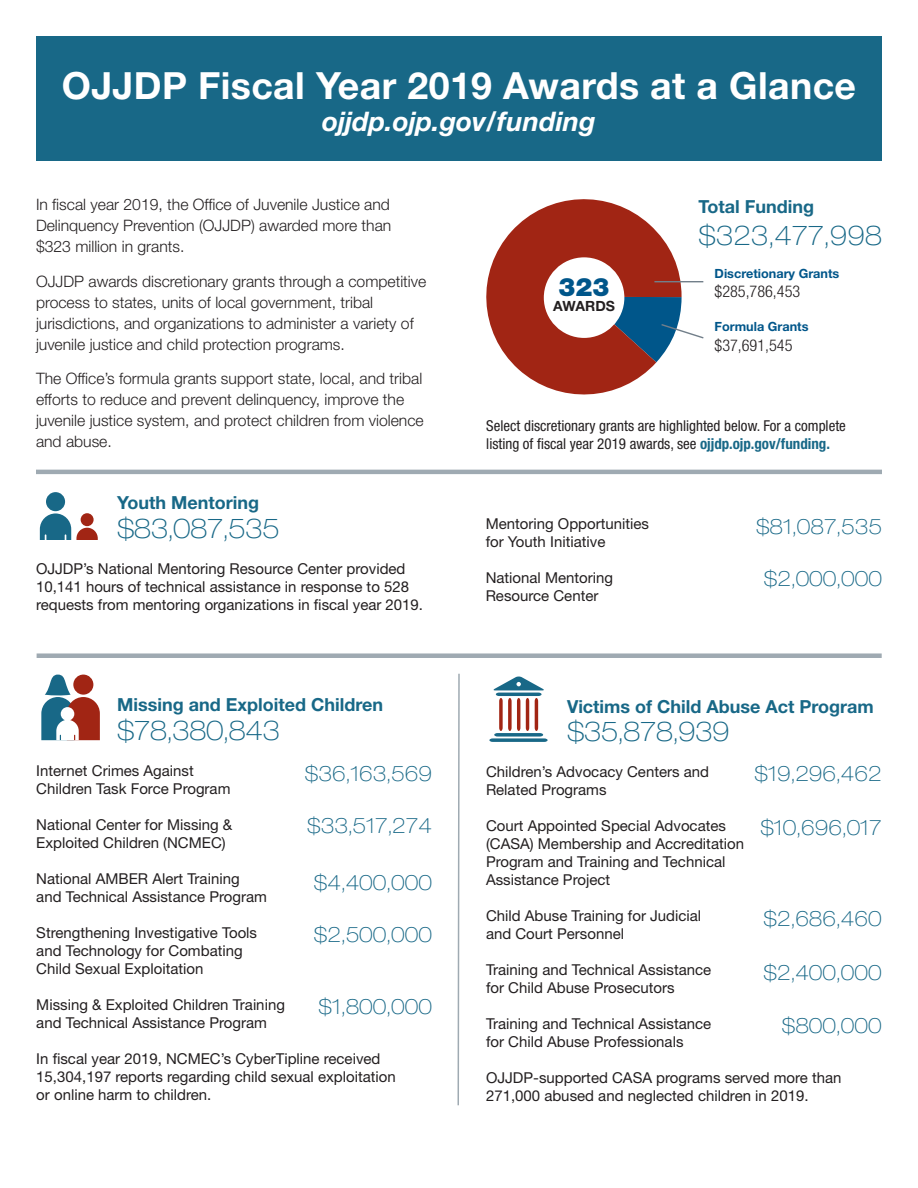
<style>
.page{position:relative;width:918px;height:1188px;background:#fff}
.page>*{position:absolute;margin:0;border:0;box-sizing:border-box;transform-origin:0 0}
.t1{font:700 37.5px "Helvetica Neue LT Std";letter-spacing:.01em;color:#fff}
.Number_2{font:100 expanded 27px "Helvetica Neue LT Std";letter-spacing:-.02em;color:#186887}
.t2{font:italic 700 27px "Helvetica Neue LT Std";color:#fff}
.L1_Head{font:100 expanded 27px "Helvetica Neue LT Std";color:#186887}
.t3{font:900 25.35px "Helvetica Neue LT Std";color:#00568a}
.Money_Amount{font:100 expanded 21px "Helvetica Neue LT Std";color:#186887}
.L1_Head-2{font:700 18px "Helvetica Neue LT Std";color:#186887}
.t4{font:300 condensed 16.2px "Helvetica Neue LT Std";color:#231f20}
.intro_text{font:300 15.75px/21px "Helvetica Neue LT Std";color:#231f20}
.body_text{font:15px/18px "Helvetica Neue LT Std";color:#231f20}
.body_text-2{font:condensed 15px/18px "Helvetica Neue LT Std";color:#231f20}
.t5{font:700 14.1px "Helvetica Neue LT Std";color:#231f20}
.t6{font:700 12.75px "Helvetica Neue LT Std";color:#00568a}
.s1{font-weight:700;color:#186887}
</style>
<div class="page">
<svg style="left:486px;top:199px;width:218px;height:195px"></svg>
<hr style="left:36px;top:470px;width:846px;height:4px;background:#9faab2">
<svg style="left:457px;top:673px;width:3px;height:433px"></svg>
<svg style="left:41px;top:675px;width:59px;height:65px"></svg>
<div style="left:37px;top:653px;width:845px;height:5px;background:#9faab2"></div>
<svg style="left:40px;top:492px;width:58px;height:48px"></svg>
<svg style="left:489px;top:676px;width:59px;height:66px"></svg>
<div style="left:36px;top:36px;width:846px;height:124px;background:#186887"></div>
<p class="t1" style="left:62px;top:62px;width:796px">OJJDP Fiscal Year 2019 Awards at a Glance</p>
<p class="t2" style="left:322px;top:105px;width:275px">ojjdp.ojp.gov/funding</p>
<p class="intro_text" style="left:36px;top:194px;width:357px;text-align:justify">In fiscal year 2019, the Office of Juvenile Justice and Delinquency Prevention (OJJDP) awarded more than $323 million in grants.</p>
<p class="intro_text" style="left:36px;top:270px;width:392px">OJJDP awards discretionary grants through a competitive process to states, units of local government, tribal jurisdictions, and organizations to administer a variety of juvenile justice and child protection programs.</p>
<p class="intro_text" style="left:36px;top:368px;width:389px">The Office’s formula grants support state, local, and tribal efforts to reduce and prevent delinquency, improve the juvenile justice system, and protect children from violence and abuse.</p>
<p class="L1_Head-2" style="left:117px;top:492px;width:144px">Youth Mentoring</p>
<p class="Number_2" style="left:117px;top:512px;width:164px">$83,087,535</p>
<p class="body_text" style="left:36px;top:559px;width:389px">OJJDP’s National Mentoring Resource Center provided<br>10,141 hours of technical assistance in response to 528 requests from mentoring organizations in fiscal year 2019.</p>
<p class="t3" style="left:559px;top:271px;width:52px">323</p>
<p class="t5" style="left:553px;top:297px;width:63px">AWARDS</p>
<p class="L1_Head-2" style="left:698px;top:195px;width:117px">Total Funding</p>
<p class="L1_Head" style="left:698px;top:220px;width:185px">$323,477,998</p>
<p class="t6" style="left:715px;top:265px;width:126px">Discretionary Grants</p>
<p class="t4" style="left:715px;top:282px;width:87px">$285,786,453</p>
<p class="t6" style="left:715px;top:319px;width:95px">Formula Grants</p>
<p class="t4" style="left:715px;top:336px;width:79px">$37,691,545</p>
<p class="body_text-2" style="left:486px;top:416px;width:361px">Select discretionary grants are highlighted below. For a complete listing of fiscal year 2019 awards, see <span class="s1">ojjdp.ojp.gov/funding.</span></p>
<p class="body_text" style="left:486px;top:515px;width:165px">Mentoring Opportunities for Youth Initiative</p>
<p class="body_text" style="left:486px;top:569px;width:129px">National Mentoring<br>Resource Center</p>
<p class="Money_Amount" style="left:756px;top:514px;width:127px">$81,087,535</p>
<p class="Money_Amount" style="left:764px;top:566px;width:120px">$2,000,000</p>
<p class="L1_Head-2" style="left:117px;top:694px;width:267px">Missing and Exploited Children</p>
<p class="Number_2" style="left:117px;top:714px;width:164px">$78,380,843</p>
<p class="body_text" style="left:36px;top:761px;width:196px">Internet Crimes Against<br>Children Task Force Program</p>
<p class="body_text" style="left:36px;top:815px;width:198px">National Center for Missing &amp;<br>Exploited Children (NCMEC)</p>
<p class="body_text" style="left:36px;top:869px;width:232px">National AMBER Alert Training and Technical Assistance Program</p>
<p class="body_text" style="left:36px;top:923px;width:222px">Strengthening Investigative Tools and Technology for Combating<br>Child Sexual Exploitation</p>
<p class="body_text" style="left:36px;top:995px;width:250px">Missing &amp; Exploited Children Training and Technical Assistance Program</p>
<p class="body_text" style="left:36px;top:1049px;width:361px">In fiscal year 2019, NCMEC’s CyberTipline received<br>15,304,197 reports regarding child sexual exploitation or online harm to children.</p>
<p class="L1_Head-2" style="left:567px;top:695px;width:308px">Victims of Child Abuse Act Program</p>
<p class="Number_2" style="left:567px;top:716px;width:164px">$35,878,939</p>
<p class="body_text" style="left:486px;top:763px;width:225px">Children’s Advocacy Centers and<br>Related Programs</p>
<p class="body_text" style="left:486px;top:817px;width:260px">Court Appointed Special Advocates (CASA) Membership and Accreditation<br>Program and Training and Technical<br>Assistance Project</p>
<p class="body_text" style="left:486px;top:907px;width:217px">Child Abuse Training for Judicial and Court Personnel</p>
<p class="body_text" style="left:486px;top:961px;width:227px">Training and Technical Assistance for Child Abuse Prosecutors</p>
<p class="body_text" style="left:486px;top:1015px;width:227px">Training and Technical Assistance for Child Abuse Professionals</p>
<p class="body_text" style="left:486px;top:1069px;width:357px">OJJDP-supported CASA programs served more than<br>271,000 abused and neglected children in 2019.</p>
<p class="Money_Amount" style="left:305px;top:761px;width:129px">$36,163,569</p>
<p class="Money_Amount" style="left:755px;top:761px;width:129px">$19,296,462</p>
<p class="Money_Amount" style="left:307px;top:813px;width:126px">$33,517,274</p>
<p class="Money_Amount" style="left:760px;top:815px;width:123px">$10,696,017</p>
<p class="Money_Amount" style="left:314px;top:870px;width:120px">$4,400,000</p>
<p class="Money_Amount" style="left:764px;top:906px;width:120px">$2,686,460</p>
<p class="Money_Amount" style="left:314px;top:922px;width:120px">$2,500,000</p>
<p class="Money_Amount" style="left:764px;top:960px;width:120px">$2,400,000</p>
<p class="Money_Amount" style="left:318px;top:994px;width:115px">$1,800,000</p>
<p class="Money_Amount" style="left:782px;top:1013px;width:101px">$800,000</p>
</div>
